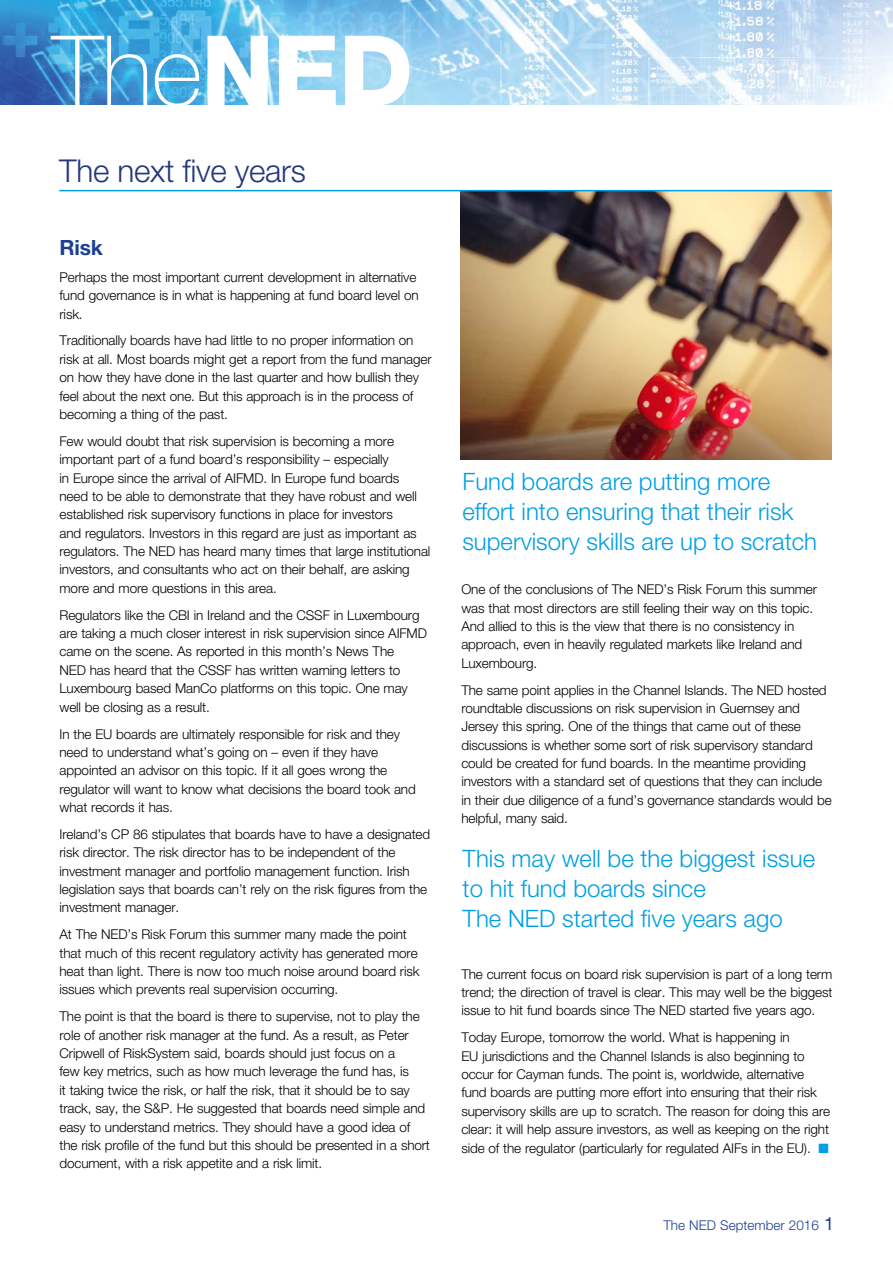
<style>
.page{position:relative;width:893px;height:1263px;background:#fff}
.page>*{position:absolute;margin:0;border:0;box-sizing:border-box;transform-origin:0 0}
.t1{font:300 31.5px "Helvetica Neue";letter-spacing:-.01em;color:#23387c}
.t2{font:300 24px/30px "Helvetica Neue";color:#009fe3}
.t3{font:700 21px "Helvetica Neue";color:#1b3f92}
.t4{font:300 13.5px/18.3px "Helvetica Neue";letter-spacing:-.01em;color:#000}
.t5{font:300 13.5px "Helvetica Neue";color:#1b3f92}
.s1{color:#009fe3}
.s2{font-weight:400;font-size:18px}
</style>
<div class="page">
<img style="left:0;top:0;width:893px;height:105px">
<svg style="left:51px;top:36px;width:96px;height:69px;background:#5da9da"></svg>
<svg style="left:155px;top:54px;width:45px;height:51px"></svg>
<svg style="left:207px;top:36px;width:61px;height:69px"></svg>
<svg style="left:279px;top:36px;width:57px;height:69px"></svg>
<svg style="left:345px;top:36px;width:64px;height:69px"></svg>
<img style="left:461px;top:191px;width:371px;height:268px">
<hr style="left:59px;top:190px;width:773px;height:1px;background:#009fe3">
<h1 class="t1" style="left:59px;top:151px;width:248px">The next five years</h1>
<h3 class="t3" style="left:60px;top:234px;width:45px">Risk</h3>
<p class="t4" style="left:60px;top:268px;width:361px">Perhaps the most important current development in alternative fund governance is in what is happening at fund board level on risk.</p>
<p class="t4" style="left:60px;top:331px;width:374px">Traditionally boards have had little to no proper information on risk at all. Most boards might get a report from the fund manager on how they have done in the last quarter and how bullish they feel about the next one. But this approach is in the process of becoming a thing of the past.</p>
<p class="t4" style="left:60px;top:432px;width:372px">Few would doubt that risk supervision is becoming a more important part of a fund board’s responsibility – especially<br>in Europe since the arrival of AIFMD. In Europe fund boards need to be able to demonstrate that they have robust and well established risk supervisory functions in place for investors<br>and regulators. Investors in this regard are just as important as regulators. The NED has heard many times that large institutional investors, and consultants who act on their behalf, are asking more and more questions in this area.</p>
<p class="t4" style="left:60px;top:605px;width:369px">Regulators like the CBI in Ireland and the CSSF in Luxembourg are taking a much closer interest in risk supervision since AIFMD came on the scene. As reported in this month’s News The<br>NED has heard that the CSSF has written warning letters to Luxembourg based ManCo platforms on this topic. One may well be closing as a result.</p>
<p class="t4" style="left:60px;top:724px;width:358px">In the EU boards are ultimately responsible for risk and they need to understand what’s going on – even if they have appointed an advisor on this topic. If it all goes wrong the regulator will want to know what decisions the board took and what records it has.</p>
<p class="t4" style="left:60px;top:825px;width:372px">Ireland’s CP 86 stipulates that boards have to have a designated risk director. The risk director has to be independent of the investment manager and portfolio management function. Irish legislation says that boards can’t rely on the risk figures from the investment manager.</p>
<p class="t4" style="left:60px;top:925px;width:362px">At The NED’s Risk Forum this summer many made the point that much of this recent regulatory activity has generated more heat than light. There is now too much noise around board risk issues which prevents real supervision occurring.</p>
<p class="t4" style="left:60px;top:1007px;width:372px">The point is that the board is there to supervise, not to play the role of another risk manager at the fund. As a result, as Peter Cripwell of RiskSystem said, boards should just focus on a<br>few key metrics, such as how much leverage the fund has, is<br>it taking twice the risk, or half the risk, that it should be to say track, say, the S&amp;P. He suggested that boards need simple and easy to understand metrics. They should have a good idea of the risk profile of the fund but this should be presented in a short document, with a risk appetite and a risk limit.</p>
<h2 class="t2" style="left:462px;top:466px;width:356px">Fund boards are putting more effort into ensuring that their risk supervisory skills are up to scratch</h2>
<p class="t4" style="left:461px;top:580px;width:357px">One of the conclusions of The NED’s Risk Forum this summer was that most directors are still feeling their way on this topic.<br>And allied to this is the view that there is no consistency in approach, even in heavily regulated markets like Ireland and Luxembourg.</p>
<p class="t4" style="left:461px;top:680px;width:372px">The same point applies in the Channel Islands. The NED hosted roundtable discussions on risk supervision in Guernsey and Jersey this spring. One of the things that came out of these discussions is whether some sort of risk supervisory standard could be created for fund boards. In the meantime providing investors with a standard set of questions that they can include in their due diligence of a fund’s governance standards would be helpful, many said.</p>
<h2 class="t2" style="left:463px;top:842px;width:354px">This may well be the biggest issue to hit fund boards since<br>The NED started five years ago</h2>
<p class="t4" style="left:461px;top:964px;width:372px;text-align:justify">The current focus on board risk supervision is part of a long term trend; the direction of travel is clear. This may well be the biggest issue to hit fund boards since The NED started five years ago.</p>
<p class="t4" style="left:461px;top:1028px;width:370px">Today Europe, tomorrow the world. What is happening in<br>EU jurisdictions and the Channel Islands is also beginning to occur for Cayman funds. The point is, worldwide, alternative fund boards are putting more effort into ensuring that their risk supervisory skills are up to scratch. The reason for doing this are clear: it will help assure investors, as well as keeping on the right side of the regulator (particularly for regulated AIFs in the EU). <span class="s1">■</span></p>
<p class="t5" style="left:663px;top:1217px;width:172px">The NED September 2016 <span class="s2">1</span></p>
</div>
